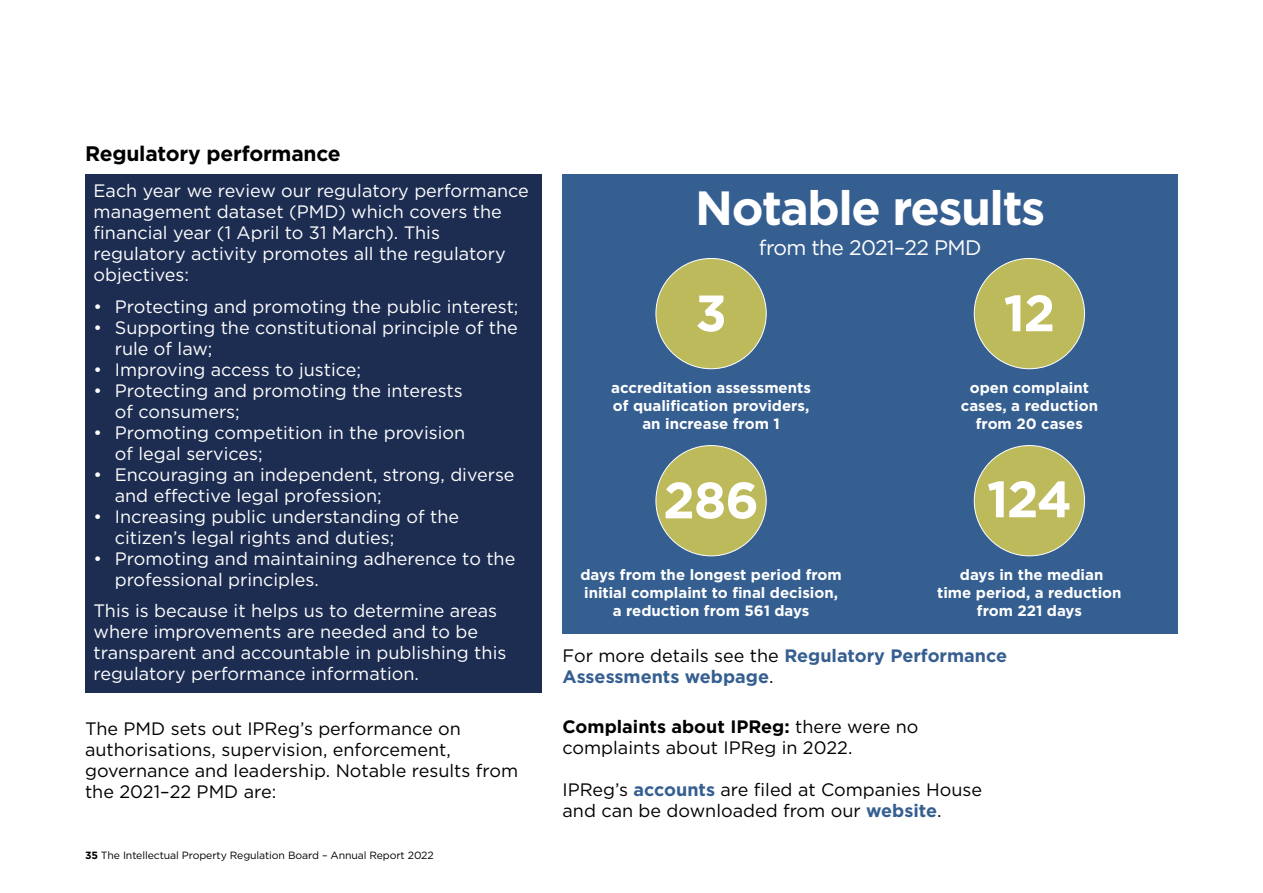
<style>
.page{position:relative;width:1263px;height:893px;background:#fff}
.page>*{position:absolute;margin:0;border:0;box-sizing:border-box;transform-origin:0 0}
.t1{font:700 51px "Gotham";letter-spacing:-.03em;color:#fff}
.t2{font:700 48px "Gotham";letter-spacing:-.03em;color:#fff}
.Sub_heading{font:700 21px "Gotham";letter-spacing:-.01em;color:#000}
.t3{font:21px "Gotham";letter-spacing:-.03em;color:#fff}
.White_text{font:18px/21px "Gotham";color:#fff}
.Paragraph{font:18px/21px "Gotham";color:#000}
.Paragraph-2{font:700 18px/21px "Gotham";color:#365f91}
.t4{font:700 15px/18px "Gotham";color:#fff;text-align:center}
.t5{font:10.5px "Gotham";letter-spacing:-.01em;color:#000}
.s1{font-weight:700}
.s2{font-weight:400;color:#000}
.s3{font-weight:700;color:#365f91}
</style>
<div class="page">
<div style="left:562px;top:174px;width:616px;height:460px;background:#365f91"></div>
<div style="left:85px;top:174px;width:456px;height:519px;background:#1d2d52"></div>
<div style="left:656px;top:446px;width:110px;height:110px;background:#bdba5b;border-radius:50%"></div>
<div style="left:974px;top:258px;width:110px;height:111px;background:#bdba5b;border-radius:50%"></div>
<div style="left:656px;top:258px;width:110px;height:111px;background:#bdba5b;border-radius:50%"></div>
<div style="left:974px;top:446px;width:110px;height:110px;background:#bdba5b;border-radius:50%"></div>
<h2 class="Sub_heading" style="left:85px;top:140px;width:257px">Regulatory performance</h2>
<p class="White_text" style="left:94px;top:180px;width:437px">Each year we review our regulatory performance management dataset (PMD) which covers the financial year (1 April to 31 March). This regulatory activity promotes all the regulatory objectives:</p>
<p class="White_text" style="left:94px;top:295px;width:426px">• Protecting and promoting the public interest;</p>
<p class="White_text" style="left:115px;top:316px;width:404px;text-indent:-21px">• Supporting the constitutional principle of the rule of law;</p>
<p class="White_text" style="left:94px;top:358px;width:269px">• Improving access to justice;</p>
<p class="White_text" style="left:115px;top:379px;width:349px;text-indent:-21px">• Protecting and promoting the interests of consumers;</p>
<p class="White_text" style="left:115px;top:421px;width:352px;text-indent:-21px">• Promoting competition in the provision of legal services;</p>
<p class="White_text" style="left:115px;top:463px;width:401px;text-indent:-21px">• Encouraging an independent, strong, diverse and effective legal profession;</p>
<p class="White_text" style="left:115px;top:505px;width:346px;text-indent:-21px">• Increasing public understanding of the citizen’s legal rights and duties;</p>
<p class="White_text" style="left:115px;top:547px;width:402px;text-indent:-21px">• Promoting and maintaining adherence to the professional principles.</p>
<p class="White_text" style="left:94px;top:600px;width:414px">This is because it helps us to determine areas where improvements are needed and to be transparent and accountable in publishing this regulatory performance information.</p>
<p class="Paragraph" style="left:85px;top:718px;width:435px">The PMD sets out IPReg’s performance on authorisations, supervision, enforcement, governance and leadership. Notable results from the 2021–22 PMD are:</p>
<p class="t5" style="left:85px;top:848px;width:350px"><span class="s1">35</span> The Intellectual Property Regulation Board – Annual Report 2022</p>
<p class="t2" style="left:695px;top:176px;width:351px">Notable results</p>
<p class="t3" style="left:759px;top:234px;width:224px">from the 2021–22 PMD</p>
<p class="t1" style="left:695px;top:279px;width:33px">3</p>
<p class="t1" style="left:1003px;top:279px;width:53px">12</p>
<p class="t4" style="left:611px;top:379px;width:201px">accreditation assessments of qualification providers, an increase from 1</p>
<p class="t1" style="left:663px;top:466px;width:97px">286</p>
<p class="t4" style="left:580px;top:566px;width:263px">days from the longest period from initial complaint to final decision, a reduction from 561 days</p>
<p class="t4" style="left:970px;top:379px;width:121px">open complaint</p>
<p class="t4" style="left:961px;top:397px;width:139px">cases, a reduction</p>
<p class="t4" style="left:976px;top:415px;width:108px">from 20 cases</p>
<p class="t1" style="left:987px;top:465px;width:87px">124</p>
<p class="t4" style="left:960px;top:566px;width:145px">days in the median</p>
<p class="t4" style="left:937px;top:584px;width:186px">time period, a reduction</p>
<p class="t4" style="left:977px;top:602px;width:106px">from 221 days</p>
<p class="Paragraph-2" style="left:562px;top:645px;width:446px"><span class="s2">For more details see the</span> Regulatory Performance<br>Assessments webpage<span class="s2">.</span></p>
<p class="Paragraph" style="left:562px;top:716px;width:357px"><span class="s1">Complaints about IPReg:</span> there were no complaints about IPReg in 2022.</p>
<p class="Paragraph" style="left:562px;top:779px;width:421px">IPReg’s <span class="s3">accounts</span> are filed at Companies House and can be downloaded from our <span class="s3">website</span>.</p>
</div>
